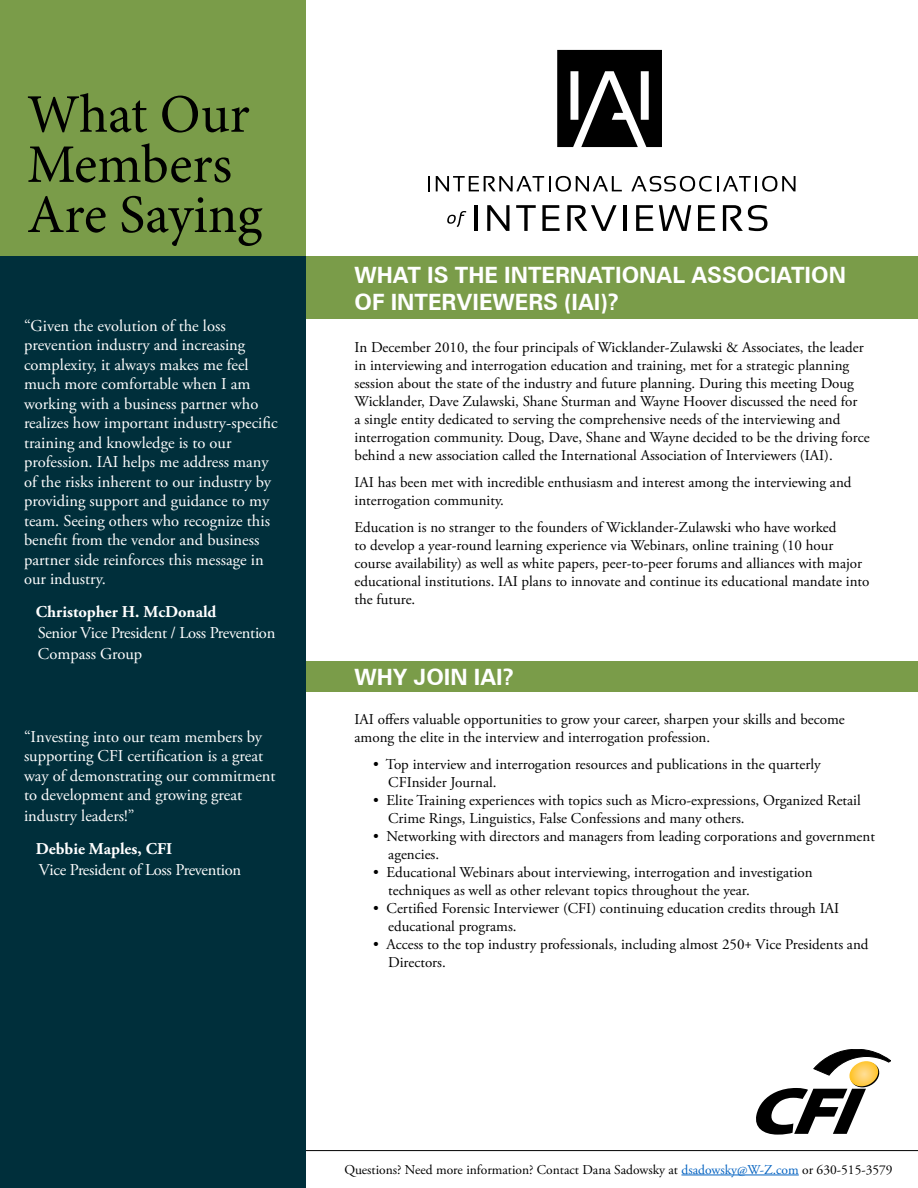
<style>
.page{position:relative;width:918px;height:1188px;background:#fff}
.page>*{position:absolute;margin:0;border:0;box-sizing:border-box;transform-origin:0 0}
.t1{font:54.45px/50.1px "Minion Pro";letter-spacing:-.005em;color:#000}
.t2{font:700 22.5px/27px "Zurich BT";color:#fff}
.t3{font:16.5px/19.5px "Adobe Garamond Pro";color:#fff}
.t4{font:16.5px/21px "Adobe Garamond Pro";letter-spacing:-.02em;color:#fff}
.t5{font:700 16.5px "Adobe Garamond Pro";color:#fff}
.t6{font:15px/18px "Adobe Garamond Pro";color:#000}
.t7{font:13.5px "Adobe Garamond Pro";color:#000}
.s1{color:#0563c1}
</style>
<div class="page">
<hr style="left:0;top:1150px;width:918px;height:1px;background:#000">
<hr style="left:681px;top:1175px;width:118px;height:1px;background:#0563c1">
<div style="left:276px;top:661px;width:642px;height:31px;background:#7a9c49"></div>
<div style="left:282px;top:256px;width:635px;height:63px;background:#7a9c49"></div>
<div style="left:0;top:0;width:306px;height:1188px;background:#002f3b"></div>
<svg style="left:756px;top:1049px;width:135px;height:86px"></svg>
<svg style="left:428px;top:176px;width:2px;height:15px"></svg>
<svg style="left:436px;top:176px;width:186px;height:16px"></svg>
<svg style="left:631px;top:176px;width:165px;height:16px"></svg>
<hr style="left:475px;top:205px;width:3px;height:26px;background:#000">
<svg style="left:487px;top:205px;width:22px;height:26px"></svg>
<svg style="left:516px;top:205px;width:20px;height:26px"></svg>
<svg style="left:542px;top:205px;width:18px;height:26px"></svg>
<svg style="left:567px;top:205px;width:50px;height:26px"></svg>
<hr style="left:623px;top:205px;width:4px;height:26px;background:#000">
<svg style="left:636px;top:205px;width:17px;height:26px"></svg>
<svg style="left:659px;top:205px;width:32px;height:26px"></svg>
<svg style="left:698px;top:205px;width:17px;height:26px"></svg>
<svg style="left:723px;top:205px;width:44px;height:26px"></svg>
<svg style="left:447px;top:211px;width:19px;height:16px"></svg>
<svg style="left:557px;top:50px;width:105px;height:97px"></svg>
<div style="left:0;top:0;width:306px;height:256px;background:#7a9c49"></div>
<h1 class="t1" style="left:27px;top:90px;width:237px">What Our<br>Members<br>Are Saying</h1>
<p class="t3" style="left:24px;top:316px;width:255px">“Given the evolution of the loss prevention industry and increasing complexity, it always makes me feel much more comfortable when I am working with a business partner who realizes how important industry-specific training and knowledge is to our profession. IAI helps me address many of the risks inherent to our industry by providing support and guidance to my team. Seeing others who recognize this benefit from the vendor and business partner side reinforces this message in our industry.</p>
<p class="t5" style="left:36px;top:603px;width:182px">Christopher H. McDonald</p>
<p class="t4" style="left:38px;top:623px;width:239px">Senior Vice President / Loss Prevention<br>Compass Group</p>
<p class="t3" style="left:24px;top:727px;width:253px">“Investing into our team members by supporting CFI certification is a great way of demonstrating our commitment to development and growing great</p>
<p class="t3" style="left:24px;top:807px;width:112px">industry leaders!”</p>
<p class="t5" style="left:36px;top:840px;width:138px">Debbie Maples, CFI</p>
<p class="t4" style="left:39px;top:860px;width:204px">Vice President of Loss Prevention</p>
<h2 class="t2" style="left:355px;top:262px;width:493px">WHAT IS THE INTERNATIONAL ASSOCIATION<br>OF INTERVIEWERS (IAI)?</h2>
<p class="t6" style="left:355px;top:339px;width:517px">In December 2010, the four principals of Wicklander-Zulawski &amp; Associates, the leader in interviewing and interrogation education and training, met for a strategic planning session about the state of the industry and future planning. During this meeting Doug Wicklander, Dave Zulawski, Shane Sturman and Wayne Hoover discussed the need for<br>a single entity dedicated to serving the comprehensive needs of the interviewing and interrogation community. Doug, Dave, Shane and Wayne decided to be the driving force behind a new association called the International Association of Interviewers (IAI).</p>
<p class="t6" style="left:355px;top:474px;width:499px">IAI has been met with incredible enthusiasm and interest among the interviewing and interrogation community.</p>
<p class="t6" style="left:355px;top:519px;width:516px">Education is no stranger to the founders of Wicklander-Zulawski who have worked<br>to develop a year-round learning experience via Webinars, online training (10 hour course availability) as well as white papers, peer-to-peer forums and alliances with major educational institutions. IAI plans to innovate and continue its educational mandate into the future.</p>
<h2 class="t2" style="left:355px;top:664px;width:161px">WHY JOIN IAI?</h2>
<p class="t6" style="left:355px;top:711px;width:492px">IAI offers valuable opportunities to grow your career, sharpen your skills and become among the elite in the interview and interrogation profession.</p>
<p class="t6" style="left:388px;top:756px;width:434px;text-indent:-15px">• Top interview and interrogation resources and publications in the quarterly<br>CFInsider Journal.</p>
<p class="t6" style="left:388px;top:792px;width:474px;text-indent:-15px">• Elite Training experiences with topics such as Micro-expressions, Organized Retail<br>Crime Rings, Linguistics, False Confessions and many others.</p>
<p class="t6" style="left:388px;top:828px;width:488px;text-indent:-15px">• Networking with directors and managers from leading corporations and government agencies.</p>
<p class="t6" style="left:388px;top:864px;width:426px;text-indent:-15px">• Educational Webinars about interviewing, interrogation and investigation techniques as well as other relevant topics throughout the year.</p>
<p class="t6" style="left:388px;top:900px;width:452px;text-indent:-15px">• Certified Forensic Interviewer (CFI) continuing education credits through IAI educational programs.</p>
<p class="t6" style="left:388px;top:936px;width:482px;text-indent:-15px">• Access to the top industry professionals, including almost 250+ Vice Presidents and<br>Directors.</p>
<p class="t7" style="left:344px;top:1161px;width:550px">Questions? Need more information? Contact Dana Sadowsky at <span class="s1">dsadowsky@W-Z.com</span> or 630-515-3579</p>
</div>
